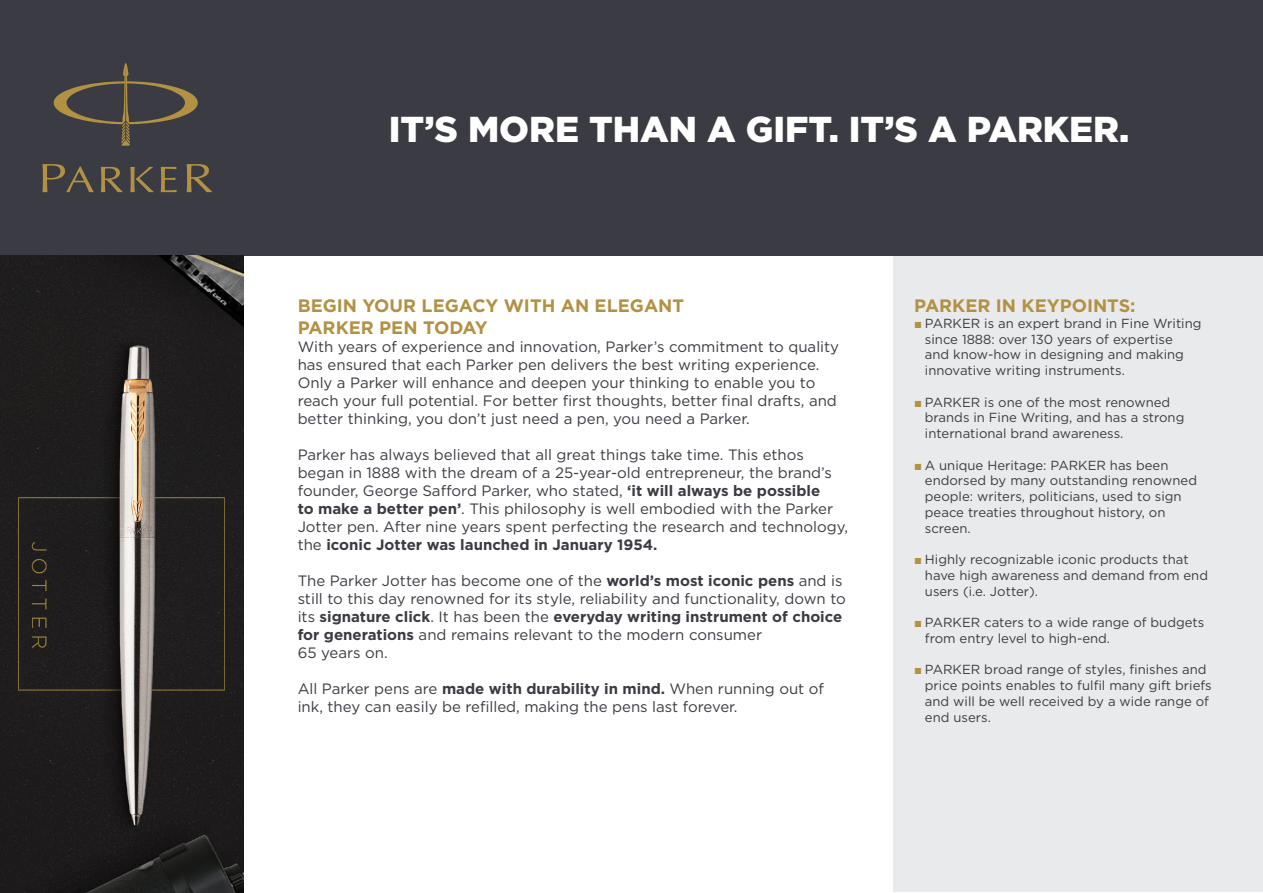
<style>
.page{position:relative;width:1263px;height:893px;background:#fff}
.page>*{position:absolute;margin:0;border:0;box-sizing:border-box;transform-origin:0 0}
.t1{font:900 36px "Gotham";color:#fff}
.t2{font:700 18px/21.6px "Gotham";color:#b29142}
.t3{font:15px/18px "Gotham";color:#3b3c43}
.t4{font:13.2px/15.8px "Gotham";color:#3b3c43}
.s1{font-weight:700}
.s2{font-family:"Arial";color:#b29142}
</style>
<div class="page">
<div style="left:0;top:0;width:255px;height:255px;background:#3b3c43"></div>
<div style="left:893px;top:255px;width:370px;height:636px;background:#e9eaeb"></div>
<div style="left:255px;top:0;width:1008px;height:255px;background:#3b3c43"></div>
<svg style="left:43px;top:164px;width:51px;height:28px"></svg>
<svg style="left:101px;top:167px;width:22px;height:25px"></svg>
<svg style="left:161px;top:167px;width:16px;height:25px"></svg>
<svg style="left:187px;top:164px;width:26px;height:28px"></svg>
<svg style="left:130px;top:167px;width:24px;height:25px"></svg>
<svg style="left:54px;top:63px;width:144px;height:83px"></svg>
<img style="left:0;top:255px;width:243px;height:638px">
<h1 class="t1" style="left:389px;top:104px;width:742px">IT’S MORE THAN A GIFT. IT’S A PARKER.</h1>
<p class="t2" style="left:298px;top:295px;width:388px">BEGIN YOUR LEGACY WITH AN ELEGANT<br>PARKER PEN TODAY</p>
<p class="t3" style="left:298px;top:337px;width:543px">With years of experience and innovation, Parker’s commitment to quality has ensured that each Parker pen delivers the best writing experience.<br>Only a Parker will enhance and deepen your thinking to enable you to reach your full potential. For better first thoughts, better final drafts, and better thinking, you don’t just need a pen, you need a Parker.</p>
<p class="t3" style="left:298px;top:445px;width:552px">Parker has always believed that all great things take time. This ethos began in 1888 with the dream of a 25-year-old entrepreneur, the brand’s founder, George Safford Parker, who stated, <span class="s1">‘it will always be possible<br>to make a better pen’</span>. This philosophy is well embodied with the Parker Jotter pen. After nine years spent perfecting the research and technology, the <span class="s1">iconic Jotter was launched in January 1954.</span></p>
<p class="t3" style="left:298px;top:571px;width:550px">The Parker Jotter has become one of the <span class="s1">world’s most iconic pens</span> and is still to this day renowned for its style, reliability and functionality, down to its <span class="s1">signature click</span>. It has been the <span class="s1">everyday writing instrument of choice for generations</span> and remains relevant to the modern consumer<br>65 years on.</p>
<p class="t3" style="left:298px;top:679px;width:528px">All Parker pens are <span class="s1">made with durability in mind.</span> When running out of ink, they can easily be refilled, making the pens last forever.</p>
<p class="t2" style="left:914px;top:295px;width:223px">PARKER IN KEYPOINTS:</p>
<p class="t4" style="left:925px;top:315px;width:278px;text-indent:-11px"><span class="s2">■</span> PARKER is an expert brand in Fine Writing since 1888: over 130 years of expertise<br>and know-how in designing and making innovative writing instruments.</p>
<p class="t4" style="left:925px;top:394px;width:261px;text-indent:-11px"><span class="s2">■</span> PARKER is one of the most renowned brands in Fine Writing, and has a strong international brand awareness.</p>
<p class="t4" style="left:925px;top:457px;width:274px;text-indent:-11px"><span class="s2">■</span> A unique Heritage: PARKER has been endorsed by many outstanding renowned people: writers, politicians, used to sign peace treaties throughout history, on screen.</p>
<p class="t4" style="left:925px;top:551px;width:285px;text-indent:-11px"><span class="s2">■</span> Highly recognizable iconic products that have high awareness and demand from end users (i.e. Jotter).</p>
<p class="t4" style="left:925px;top:614px;width:281px;text-indent:-11px"><span class="s2">■</span> PARKER caters to a wide range of budgets from entry level to high-end.</p>
<p class="t4" style="left:925px;top:661px;width:288px;text-indent:-11px"><span class="s2">■</span> PARKER broad range of styles, finishes and price points enables to fulfil many gift briefs and will be well received by a wide range of end users.</p>
</div>
